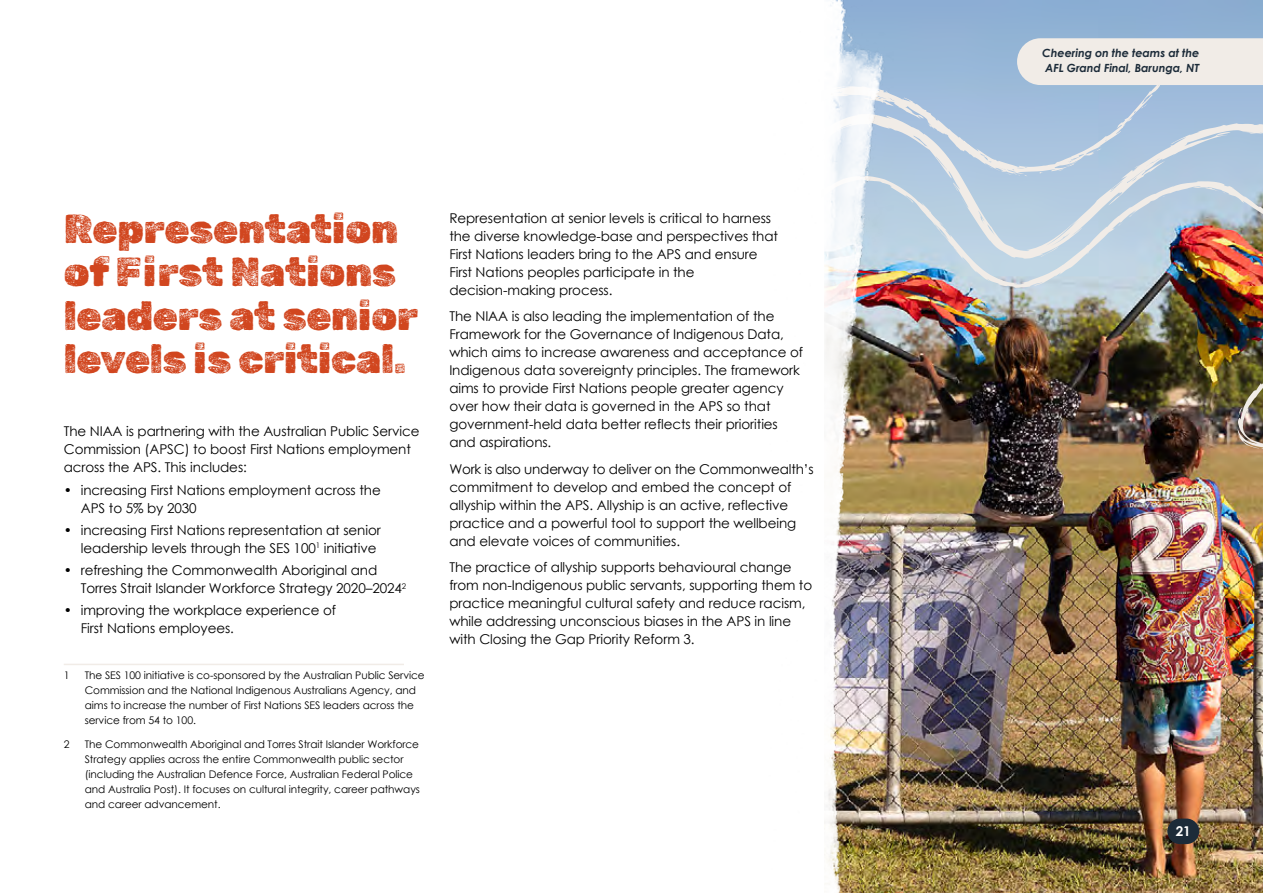
<style>
.page{position:relative;width:1263px;height:893px;background:#fff}
.page>*{position:absolute;margin:0;border:0;box-sizing:border-box;transform-origin:0 0}
.t1{font:40.5px/43.5px "Rubik Dirt";letter-spacing:-.005em;color:#d1461f}
.P_-_Body_copy{font:13.5px/18px "Century Gothic";letter-spacing:-.005em;color:#000}
.P_-_Body_before_bullet{font:13.5px/18px "Century Gothic";letter-spacing:-.005em;color:#000}
.t2{font:700 13.5px "Century Gothic";color:#fff}
.P-_Image_Captions{font:italic 700 11.25px/15px "Century Gothic";letter-spacing:-.005em;color:#1c2b39}
.Footnote{font:10.5px/15px "Century Gothic";letter-spacing:-.005em;color:#000}
</style>
<div class="page">
<img style="left:893px;top:0;width:370px;height:893px">
<img style="left:893px;top:556px;width:370px;height:31px">
<img style="left:893px;top:176px;width:370px;height:380px">
<svg style="left:1040px;top:246px;width:18px;height:11px"></svg>
<svg style="left:893px;top:38px;width:370px;height:138px;background:#b9ccdf"></svg>
<img style="left:824px;top:0;width:69px;height:893px">
<hr style="left:64px;top:664px;width:340px;height:1px;background:#f1ece7">
<div style="left:1167px;top:819px;width:32px;height:25px;background:#1c2b39;border-radius:13px"></div>
<p class="t1" style="left:64px;top:208px;width:356px">Representation of First Nations leaders at senior levels is critical.</p>
<p class="P_-_Body_before_bullet" style="left:64px;top:422px;width:357px">The NIAA is partnering with the Australian Public Service<br>Commission (APSC) to boost First Nations employment across the APS. This includes:</p>
<p class="P_-_Body_copy" style="left:81px;top:481px;width:301px;text-indent:-17px">• increasing First Nations employment across the<br>APS to 5% by 2030</p>
<p class="P_-_Body_copy" style="left:81px;top:521px;width:302px;text-indent:-17px">• increasing First Nations representation at senior leadership levels through the SES 100<sup>1</sup> initiative</p>
<p class="P_-_Body_copy" style="left:81px;top:561px;width:327px;text-indent:-17px">• refreshing the Commonwealth Aboriginal and<br>Torres Strait Islander Workforce Strategy 2020–2024<sup>2</sup></p>
<p class="P_-_Body_copy" style="left:81px;top:601px;width:257px;text-indent:-17px">• improving the workplace experience of<br>First Nations employees.</p>
<p class="Footnote" style="left:64px;top:668px;width:7px">1</p>
<p class="Footnote" style="left:85px;top:668px;width:341px">The SES 100 initiative is co-sponsored by the Australian Public Service Commission and the National Indigenous Australians Agency, and aims to increase the number of First Nations SES leaders across the service from 54 to 100.</p>
<p class="Footnote" style="left:64px;top:736px;width:7px">2</p>
<p class="Footnote" style="left:85px;top:736px;width:337px">The Commonwealth Aboriginal and Torres Strait Islander Workforce Strategy applies across the entire Commonwealth public sector (including the Australian Defence Force, Australian Federal Police and Australia Post). It focuses on cultural integrity, career pathways and career advancement.</p>
<p class="P_-_Body_copy" style="left:449px;top:209px;width:330px">Representation at senior levels is critical to harness the diverse knowledge-base and perspectives that First Nations leaders bring to the APS and ensure First Nations peoples participate in the decision-making process.</p>
<p class="P_-_Body_copy" style="left:449px;top:307px;width:355px">The NIAA is also leading the implementation of the Framework for the Governance of Indigenous Data, which aims to increase awareness and acceptance of Indigenous data sovereignty principles. The framework aims to provide First Nations people greater agency over how their data is governed in the APS so that government-held data better reflects their priorities and aspirations.</p>
<p class="P_-_Body_copy" style="left:449px;top:460px;width:366px">Work is also underway to deliver on the Commonwealth’s commitment to develop and embed the concept of allyship within the APS. Allyship is an active, reflective practice and a powerful tool to support the wellbeing and elevate voices of communities.</p>
<p class="P_-_Body_copy" style="left:449px;top:558px;width:364px">The practice of allyship supports behavioural change from non-Indigenous public servants, supporting them to practice meaningful cultural safety and reduce racism, while addressing unconscious biases in the APS in line with Closing the Gap Priority Reform 3.</p>
<p class="P-_Image_Captions" style="left:1042px;top:45px;width:158px">Cheering on the teams at the<br>AFL Grand Final, Barunga, NT</p>
<p class="t2" style="left:1176px;top:821px;width:17px">21</p>
</div>
